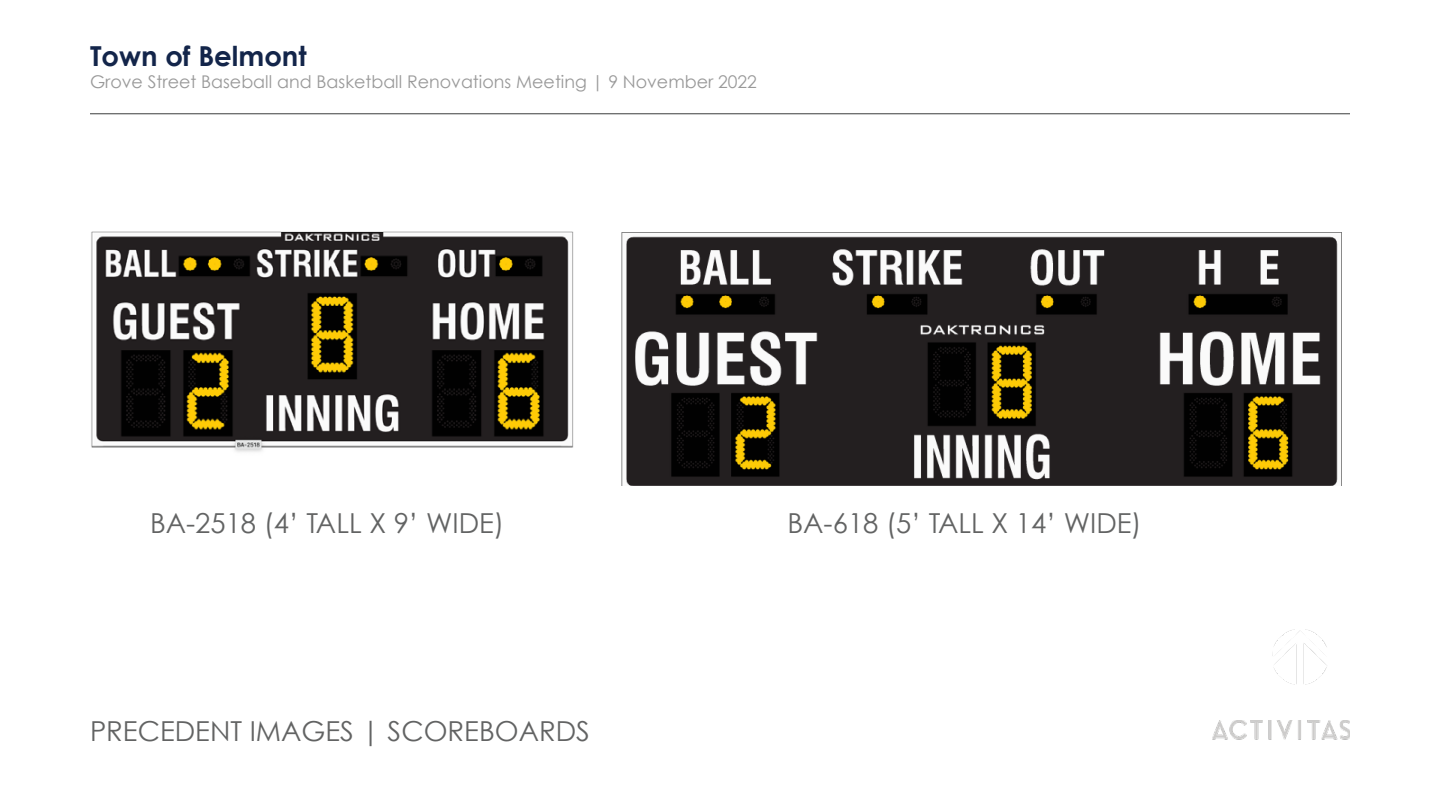
<style>
.page{position:relative;width:1440px;height:810px;background:#fff}
.page>*{position:absolute;margin:0;border:0;box-sizing:border-box;transform-origin:0 0}
.t1{font:27.5px "Century Gothic";color:#626363}
.t2{font:700 27.5px "Century Gothic";color:#13254a}
.t3{font:17.5px "Century Gothic";color:#999}
</style>
<div class="page">
<hr style="left:90px;top:113px;width:1260px;height:1px;background:#626363">
<img style="left:1212px;top:720px;width:138px;height:20px">
<img style="left:91px;top:231px;width:483px;height:221px">
<img style="left:1272px;top:629px;width:55px;height:56px">
<img style="left:621px;top:232px;width:721px;height:254px">
<p class="t2" style="left:90px;top:38px;width:218px">Town of Belmont</p>
<p class="t3" style="left:90px;top:71px;width:668px">Grove Street Baseball and Basketball Renovations Meeting | 9 November 2022</p>
<p class="t1" style="left:150px;top:506px;width:356px">BA-2518 (4’ TALL X 9’ WIDE)</p>
<p class="t1" style="left:788px;top:506px;width:356px">BA-618 (5’ TALL X 14’ WIDE)</p>
<p class="t1" style="left:90px;top:714px;width:501px">PRECEDENT IMAGES | SCOREBOARDS</p>
</div>
